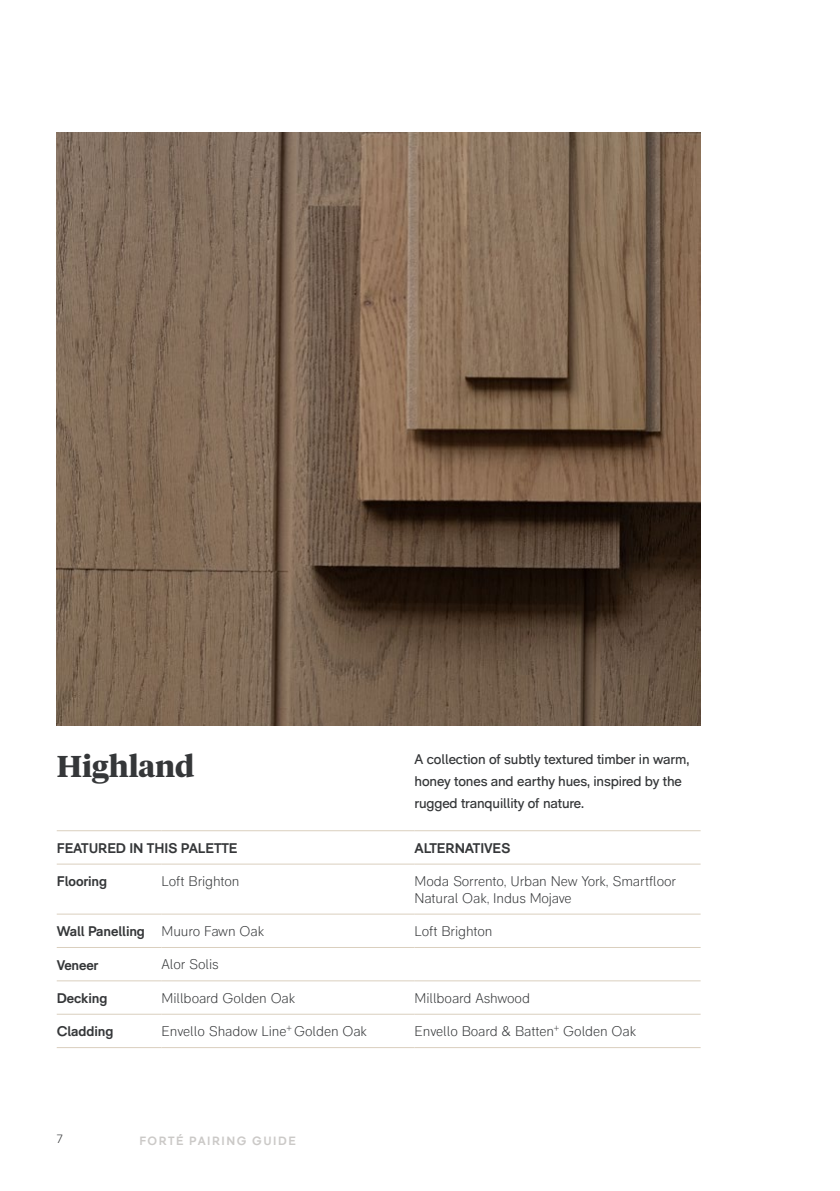
<style>
.page{position:relative;width:840px;height:1191px;background:#fff}
.page>*{position:absolute;margin:0;border:0;box-sizing:border-box;transform-origin:0 0}
.t1{font:700 30px "Tiempos Headline";color:#353739}
.t2{font:300 14px/16.8px "RM Pro";letter-spacing:-.01em;color:#353739}
.t3{font:14px/22px "RM Pro";letter-spacing:-.01em;color:#353739}
.t4{font:700 14px "RM Pro";letter-spacing:-.01em;color:#353739}
.t5{font:700 12px "RM Pro";letter-spacing:.125em;color:#cbc9c7}
.t6{font:300 12px "RM Pro";color:#353739}
.s1{font-weight:300}
</style>
<div class="page">
<img style="left:57px;top:133px;width:643px;height:592px">
<hr style="left:57px;top:830px;width:104px;height:1px;background:#dacfbe">
<hr style="left:161px;top:830px;width:253px;height:1px;background:#dacfbe">
<hr style="left:414px;top:830px;width:286px;height:1px;background:#dacfbe">
<hr style="left:57px;top:863px;width:104px;height:1px;background:#dacfbe">
<hr style="left:161px;top:863px;width:253px;height:1px;background:#dacfbe">
<hr style="left:414px;top:863px;width:286px;height:1px;background:#dacfbe">
<hr style="left:57px;top:913px;width:104px;height:1px;background:#dacfbe">
<hr style="left:161px;top:913px;width:253px;height:1px;background:#dacfbe">
<hr style="left:414px;top:913px;width:286px;height:1px;background:#dacfbe">
<hr style="left:57px;top:947px;width:104px;height:1px;background:#dacfbe">
<hr style="left:161px;top:947px;width:253px;height:1px;background:#dacfbe">
<hr style="left:414px;top:947px;width:286px;height:1px;background:#dacfbe">
<hr style="left:57px;top:980px;width:104px;height:1px;background:#dacfbe">
<hr style="left:161px;top:980px;width:253px;height:1px;background:#dacfbe">
<hr style="left:414px;top:980px;width:286px;height:1px;background:#dacfbe">
<hr style="left:57px;top:1014px;width:104px;height:1px;background:#dacfbe">
<hr style="left:161px;top:1014px;width:253px;height:1px;background:#dacfbe">
<hr style="left:414px;top:1014px;width:286px;height:1px;background:#dacfbe">
<hr style="left:57px;top:1047px;width:104px;height:1px;background:#dacfbe">
<hr style="left:161px;top:1047px;width:253px;height:1px;background:#dacfbe">
<hr style="left:414px;top:1047px;width:286px;height:1px;background:#dacfbe">
<h1 class="t1" style="left:57px;top:745px;width:139px">Highland</h1>
<p class="t3" style="left:414px;top:748px;width:276px">A collection of subtly textured timber in warm, honey tones and earthy hues, inspired by the rugged tranquillity of nature.</p>
<p class="t4" style="left:57px;top:839px;width:182px">FEATURED IN THIS PALETTE</p>
<p class="t4" style="left:414px;top:839px;width:97px">ALTERNATIVES</p>
<p class="t4" style="left:57px;top:873px;width:52px">Flooring</p>
<p class="t2" style="left:161px;top:873px;width:79px">Loft Brighton</p>
<p class="t2" style="left:414px;top:873px;width:263px">Moda Sorrento, Urban New York, Smartfloor<br>Natural Oak, Indus Mojave</p>
<p class="t4" style="left:57px;top:923px;width:209px">Wall Panelling <span class="s1">Muuro Fawn Oak</span></p>
<p class="t2" style="left:414px;top:923px;width:79px">Loft Brighton</p>
<p class="t4" style="left:57px;top:956px;width:43px">Veneer</p>
<p class="t2" style="left:161px;top:956px;width:59px">Alor Solis</p>
<p class="t4" style="left:57px;top:989px;width:52px">Decking</p>
<p class="t2" style="left:161px;top:990px;width:135px">Millboard Golden Oak</p>
<p class="t2" style="left:414px;top:990px;width:117px">Millboard Ashwood</p>
<p class="t4" style="left:57px;top:1023px;width:58px">Cladding</p>
<p class="t2" style="left:161px;top:1023px;width:207px">Envello Shadow Line<sup>+</sup> Golden Oak</p>
<p class="t2" style="left:414px;top:1023px;width:223px">Envello Board &amp; Batten<sup>+</sup> Golden Oak</p>
<p class="t6" style="left:57px;top:1132px;width:8px">7</p>
<p class="t5" style="left:139px;top:1133px;width:158px">FORTÉ PAIRING GUIDE</p>
</div>
